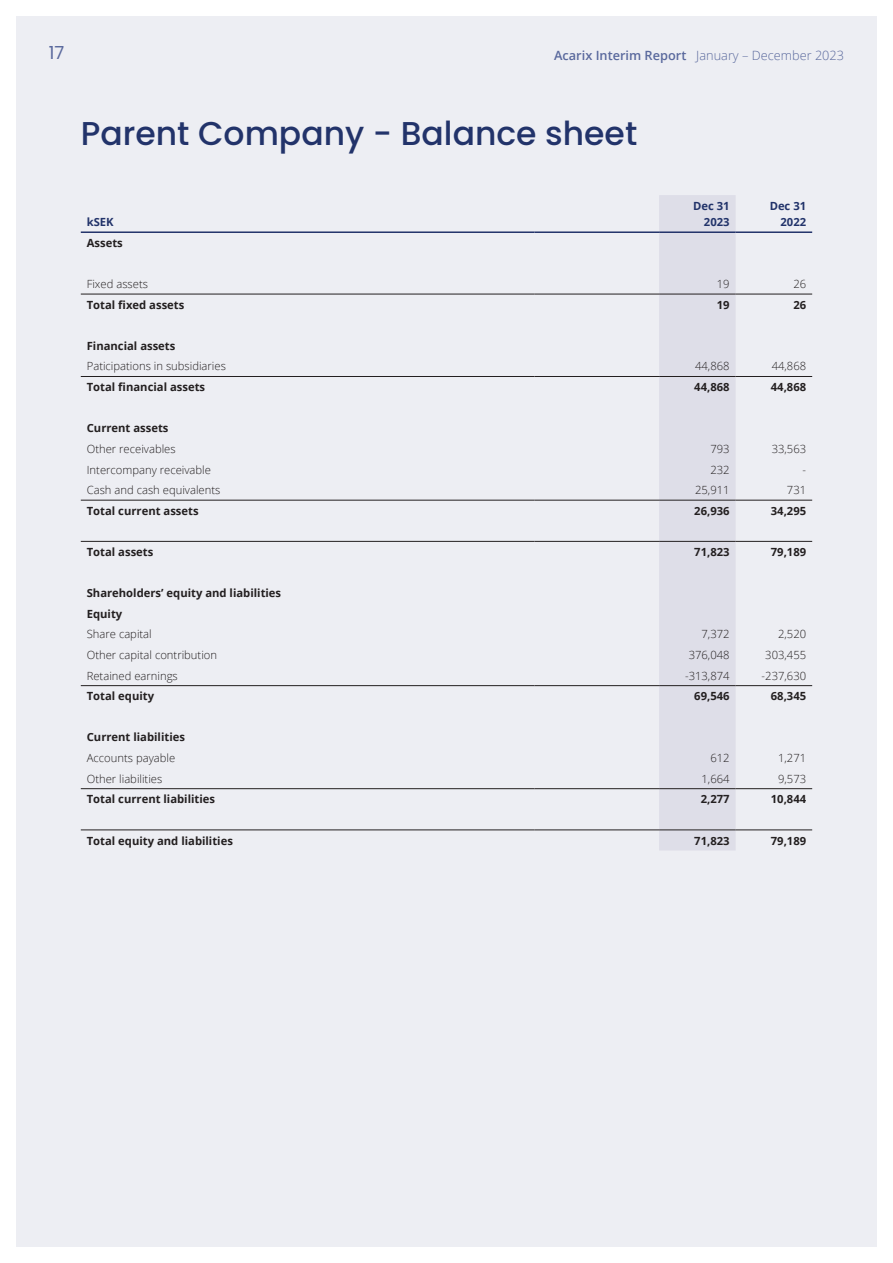
<style>
.page{position:relative;width:893px;height:1263px;background:#fff}
.page>*{position:absolute;margin:0;border:0;box-sizing:border-box;transform-origin:0 0}
.H1_-_Framvagn{font:500 33px "Poppins";color:#22336a}
.t1{font:18px "Poppins";color:#5a699d}
.t2{font:300 12.75px "Open Sans";color:#5a699d}
.Tabell_Vänster{font:700 11.25px "Open Sans";color:#231f20}
.Tabell_Vänster-2{font:300 11.25px "Open Sans";color:#231f20}
.Tabell_Höger{font:300 11.25px "Open Sans";color:#231f20}
.Tabell_Höger-2{font:700 11.25px "Open Sans";color:#231f20}
.Tabell_Höger-3{font:700 11.25px "Open Sans";color:#22336a}
.Tabell_Vänster-3{font:700 11.25px "Open Sans";color:#22336a}
.s1{font-weight:600}
</style>
<div class="page">
<div style="left:16px;top:16px;width:861px;height:1231px;background:#edeef3"></div>
<div style="left:659px;top:195px;width:77px;height:655px;background:#dedee8"></div>
<hr style="left:81px;top:231px;width:453px;height:2px;background:#22336a">
<hr style="left:534px;top:231px;width:125px;height:2px;background:#22336a">
<hr style="left:659px;top:231px;width:77px;height:2px;background:#22336a">
<hr style="left:736px;top:231px;width:76px;height:2px;background:#22336a">
<hr style="left:81px;top:294px;width:453px;height:1px;background:#231f20">
<hr style="left:534px;top:294px;width:125px;height:1px;background:#231f20">
<hr style="left:659px;top:294px;width:77px;height:1px;background:#231f20">
<hr style="left:736px;top:294px;width:76px;height:1px;background:#231f20">
<hr style="left:81px;top:376px;width:453px;height:1px;background:#231f20">
<hr style="left:534px;top:376px;width:125px;height:1px;background:#231f20">
<hr style="left:659px;top:376px;width:77px;height:1px;background:#231f20">
<hr style="left:736px;top:376px;width:76px;height:1px;background:#231f20">
<hr style="left:81px;top:500px;width:453px;height:1px;background:#231f20">
<hr style="left:534px;top:500px;width:125px;height:1px;background:#231f20">
<hr style="left:659px;top:500px;width:77px;height:1px;background:#231f20">
<hr style="left:736px;top:500px;width:76px;height:1px;background:#231f20">
<hr style="left:81px;top:541px;width:453px;height:1px;background:#231f20">
<hr style="left:534px;top:541px;width:125px;height:1px;background:#231f20">
<hr style="left:659px;top:541px;width:77px;height:1px;background:#231f20">
<hr style="left:736px;top:541px;width:76px;height:1px;background:#231f20">
<hr style="left:81px;top:685px;width:453px;height:1px;background:#231f20">
<hr style="left:534px;top:685px;width:125px;height:1px;background:#231f20">
<hr style="left:659px;top:685px;width:77px;height:1px;background:#231f20">
<hr style="left:736px;top:685px;width:76px;height:1px;background:#231f20">
<hr style="left:81px;top:788px;width:453px;height:1px;background:#231f20">
<hr style="left:534px;top:788px;width:125px;height:1px;background:#231f20">
<hr style="left:659px;top:788px;width:77px;height:1px;background:#231f20">
<hr style="left:736px;top:788px;width:76px;height:1px;background:#231f20">
<hr style="left:81px;top:830px;width:453px;height:1px;background:#231f20">
<hr style="left:534px;top:830px;width:125px;height:1px;background:#231f20">
<hr style="left:659px;top:830px;width:77px;height:1px;background:#231f20">
<hr style="left:736px;top:830px;width:76px;height:1px;background:#231f20">
<h2 class="t1" style="left:49px;top:43px;width:17px">17</h2>
<p class="t2" style="left:554px;top:46px;width:291px"><span class="s1">Acarix Interim Report</span> January – December 2023</p>
<p class="H1_-_Framvagn" style="left:81px;top:115px;width:558px">Parent Company - Balance sheet</p>
<p class="Tabell_Vänster-3" style="left:87px;top:214px;width:28px">kSEK</p>
<p class="Tabell_Höger-3" style="left:693px;top:198px;width:38px">Dec 31</p>
<p class="Tabell_Höger-3" style="left:704px;top:214px;width:27px">2023</p>
<p class="Tabell_Höger-3" style="left:770px;top:198px;width:38px">Dec 31</p>
<p class="Tabell_Höger-3" style="left:780px;top:214px;width:27px">2022</p>
<p class="Tabell_Vänster" style="left:87px;top:235px;width:38px">Assets</p>
<p class="Tabell_Vänster-2" style="left:87px;top:276px;width:63px">Fixed assets</p>
<p class="Tabell_Höger" style="left:717px;top:276px;width:14px">19</p>
<p class="Tabell_Höger" style="left:793px;top:276px;width:14px">26</p>
<p class="Tabell_Vänster" style="left:87px;top:297px;width:99px">Total fixed assets</p>
<p class="Tabell_Höger-2" style="left:717px;top:297px;width:14px">19</p>
<p class="Tabell_Höger-2" style="left:793px;top:297px;width:14px">26</p>
<p class="Tabell_Vänster" style="left:87px;top:338px;width:90px">Financial assets</p>
<p class="Tabell_Vänster-2" style="left:87px;top:359px;width:141px">Paticipations in subsidiaries</p>
<p class="Tabell_Höger" style="left:695px;top:359px;width:36px">44,868</p>
<p class="Tabell_Höger" style="left:772px;top:359px;width:36px">44,868</p>
<p class="Tabell_Vänster" style="left:87px;top:379px;width:120px">Total financial assets</p>
<p class="Tabell_Höger-2" style="left:694px;top:379px;width:37px">44,868</p>
<p class="Tabell_Höger-2" style="left:771px;top:379px;width:37px">44,868</p>
<p class="Tabell_Vänster" style="left:87px;top:420px;width:83px">Current assets</p>
<p class="Tabell_Vänster-2" style="left:87px;top:441px;width:90px">Other receivables</p>
<p class="Tabell_Höger" style="left:710px;top:441px;width:21px">793</p>
<p class="Tabell_Höger" style="left:772px;top:441px;width:36px">33,563</p>
<p class="Tabell_Vänster-2" style="left:87px;top:462px;width:126px">Intercompany receivable</p>
<p class="Tabell_Höger" style="left:710px;top:462px;width:21px">232</p>
<p class="Tabell_Höger" style="left:803px;top:462px;width:5px">-</p>
<p class="Tabell_Vänster-2" style="left:87px;top:482px;width:135px">Cash and cash equivalents</p>
<p class="Tabell_Höger" style="left:695px;top:482px;width:36px">25,911</p>
<p class="Tabell_Höger" style="left:787px;top:482px;width:21px">731</p>
<p class="Tabell_Vänster" style="left:87px;top:503px;width:113px">Total current assets</p>
<p class="Tabell_Höger-2" style="left:694px;top:503px;width:37px">26,936</p>
<p class="Tabell_Höger-2" style="left:771px;top:503px;width:37px">34,295</p>
<p class="Tabell_Vänster" style="left:87px;top:544px;width:68px">Total assets</p>
<p class="Tabell_Höger-2" style="left:694px;top:544px;width:37px">71,823</p>
<p class="Tabell_Höger-2" style="left:771px;top:544px;width:37px">79,189</p>
<p class="Tabell_Vänster" style="left:87px;top:585px;width:196px">Shareholders’ equity and liabilities</p>
<p class="Tabell_Vänster" style="left:87px;top:606px;width:37px">Equity</p>
<p class="Tabell_Vänster-2" style="left:87px;top:627px;width:67px">Share capital</p>
<p class="Tabell_Höger" style="left:701px;top:627px;width:30px">7,372</p>
<p class="Tabell_Höger" style="left:778px;top:627px;width:30px">2,520</p>
<p class="Tabell_Vänster-2" style="left:87px;top:647px;width:132px">Other capital contribution</p>
<p class="Tabell_Höger" style="left:689px;top:647px;width:42px">376,048</p>
<p class="Tabell_Höger" style="left:765px;top:647px;width:42px">303,455</p>
<p class="Tabell_Vänster-2" style="left:87px;top:668px;width:93px">Retained earnings</p>
<p class="Tabell_Höger" style="left:685px;top:668px;width:46px">-313,874</p>
<p class="Tabell_Höger" style="left:762px;top:668px;width:46px">-237,630</p>
<p class="Tabell_Vänster" style="left:87px;top:688px;width:69px">Total equity</p>
<p class="Tabell_Höger-2" style="left:694px;top:688px;width:37px">69,546</p>
<p class="Tabell_Höger-2" style="left:771px;top:688px;width:37px">68,345</p>
<p class="Tabell_Vänster" style="left:87px;top:729px;width:100px">Current liabilities</p>
<p class="Tabell_Vänster-2" style="left:87px;top:750px;width:90px">Accounts payable</p>
<p class="Tabell_Höger" style="left:710px;top:750px;width:21px">612</p>
<p class="Tabell_Höger" style="left:778px;top:750px;width:30px">1,271</p>
<p class="Tabell_Vänster-2" style="left:87px;top:771px;width:77px">Other liabilities</p>
<p class="Tabell_Höger" style="left:701px;top:771px;width:30px">1,664</p>
<p class="Tabell_Höger" style="left:778px;top:771px;width:30px">9,573</p>
<p class="Tabell_Vänster" style="left:87px;top:791px;width:130px">Total current liabilities</p>
<p class="Tabell_Höger-2" style="left:701px;top:791px;width:30px">2,277</p>
<p class="Tabell_Höger-2" style="left:771px;top:791px;width:37px">10,844</p>
<p class="Tabell_Vänster" style="left:87px;top:832px;width:148px">Total equity and liabilities</p>
<p class="Tabell_Höger-2" style="left:694px;top:832px;width:37px">71,823</p>
<p class="Tabell_Höger-2" style="left:771px;top:832px;width:37px">79,189</p>
</div>
